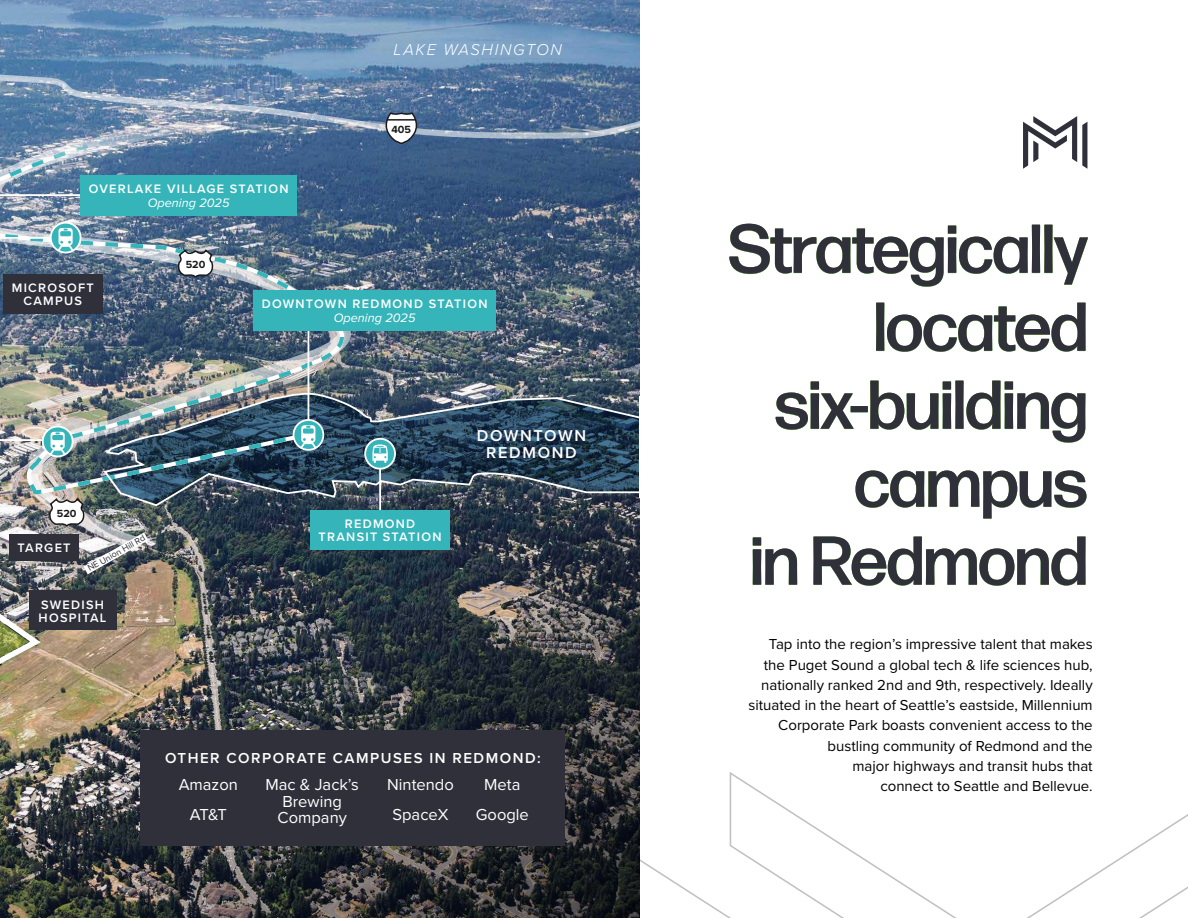
<style>
.page{position:relative;width:1188px;height:918px;background:#fff}
.page>*{position:absolute;margin:0;border:0;box-sizing:border-box;transform-origin:0 0}
.t1{font:500 69px/78px "Forma DJR Display";letter-spacing:-.005em;color:#2f303a;text-align:right}
.t2{font:16.5px/30px "Proxima Nova";color:#fff;text-align:center}
.t3{font:600 16.35px/16.4px "Proxima Nova";letter-spacing:.1em;color:#fff;text-align:center}
.t4{font:italic 300 16.35px "Proxima Nova";letter-spacing:.1em;color:#fff}
.t5{font:15px/20.2px "Proxima Nova";color:#000;text-align:right}
.t6{font:600 15px "Proxima Nova";letter-spacing:.1em;color:#fff}
.t7{font:600 12.75px/12.8px "Proxima Nova";letter-spacing:.1em;color:#fff;text-align:center}
.t8{font:italic 12.75px "Proxima Nova";color:#fff}
.t9{font:700 10.8px "Proxima Nova";color:#1a1a1a}
.t10{font:9px "Proxima Nova";color:#2f303a}
</style>
<div class="page">
<svg style="left:639px;top:837px;width:89px;height:81px"></svg>
<svg style="left:728px;top:772px;width:460px;height:146px"></svg>
<img style="left:0;top:0;width:639px;height:392px">
<svg style="left:326px;top:507px;width:313px;height:411px;background:#31363b"></svg>
<img style="left:0;top:574px;width:326px;height:344px">
<svg style="left:0;top:140px;width:330px;height:87px;background:#627d9e"></svg>
<hr style="left:0;top:194px;width:113px;height:2px;background:#fff">
<svg style="left:345px;top:392px;width:295px;height:115px;background:#364b5e"></svg>
<div style="left:29px;top:591px;width:87px;height:39px;background:#2f303a"></div>
<hr style="left:379px;top:453px;width:2px;height:60px;background:#fff">
<img style="left:0;top:604px;width:46px;height:129px">
<svg style="left:365px;top:439px;width:30px;height:30px"></svg>
<div style="left:364px;top:438px;width:32px;height:32px;border:2px solid #fff;border-radius:50%"></div>
<svg style="left:372px;top:444px;width:16px;height:19px"></svg>
<svg style="left:51px;top:223px;width:30px;height:30px"></svg>
<div style="left:50px;top:222px;width:32px;height:31px;border:2px solid #fff;border-radius:50%"></div>
<img style="left:0;top:227px;width:345px;height:347px">
<div style="left:310px;top:510px;width:140px;height:39px;background:#35b5b9"></div>
<div style="left:253px;top:290px;width:243px;height:40px;background:#35b5b9"></div>
<div style="left:80px;top:175px;width:217px;height:41px;background:#35b5b9"></div>
<div style="left:141px;top:731px;width:424px;height:115px;background:#2f303a"></div>
<svg style="left:1023px;top:116px;width:64px;height:53px"></svg>
<div style="left:639px;top:396px;width:65px;height:102px;background:#fff"></div>
<svg style="left:0;top:47px;width:640px;height:93px;background:#6787aa"></svg>
<svg style="left:383px;top:111px;width:39px;height:34px"></svg>
<hr style="left:387px;top:119px;width:28px;height:2px;background:#1a1a1a">
<p class="t4" style="left:393px;top:37px;width:170px">LAKE WASHINGTON</p>
<p class="t7" style="left:89px;top:182px;width:201px">OVERLAKE VILLAGE STATION</p>
<p class="t8" style="left:148px;top:194px;width:83px">Opening 2025</p>
<p class="t9" style="left:186px;top:256px;width:21px">520</p>
<p class="t9" style="left:392px;top:121px;width:21px">405</p>
<p class="t7" style="left:12px;top:281px;width:84px">MICROSOFT<br>CAMPUS</p>
<p class="t9" style="left:57px;top:505px;width:21px">520</p>
<p class="t7" style="left:17px;top:541px;width:55px">TARGET</p>
<p class="t10" style="left:85px;top:563px;width:66px;rotate:-29deg">NE Union Hill Rd</p>
<p class="t7" style="left:39px;top:598px;width:69px;text-align:left">SWEDISH<br>HOSPITAL</p>
<p class="t7" style="left:262px;top:297px;width:227px">DOWNTOWN REDMOND STATION</p>
<p class="t8" style="left:334px;top:309px;width:83px">Opening 2025</p>
<p class="t7" style="left:319px;top:517px;width:124px">REDMOND<br>TRANSIT STATION</p>
<p class="t3" style="left:477px;top:427px;width:111px">DOWNTOWN<br>REDMOND</p>
<p class="t6" style="left:165px;top:747px;width:377px">OTHER CORPORATE CAMPUSES IN REDMOND:</p>
<p class="t2" style="left:179px;top:769px;width:61px">Amazon<br>AT&amp;T</p>
<p class="t2" style="left:266px;top:776px;width:95px;line-height:16.5px">Mac &amp; Jack’s<br>Brewing<br>Company</p>
<p class="t2" style="left:387px;top:769px;width:68px">Nintendo<br>SpaceX</p>
<p class="t2" style="left:476px;top:769px;width:55px">Meta<br>Google</p>
<h1 class="t1" style="left:729px;top:208px;width:360px">Strategically located six-building campus<br>in Redmond</h1>
<p class="t5" style="left:748px;top:634px;width:346px">Tap into the region’s impressive talent that makes the Puget Sound a global tech &amp; life sciences hub, nationally ranked 2nd and 9th, respectively. Ideally situated in the heart of Seattle’s eastside, Millennium Corporate Park boasts convenient access to the bustling community of Redmond and the<br>major highways and transit hubs that<br>connect to Seattle and Bellevue.</p>
</div>
